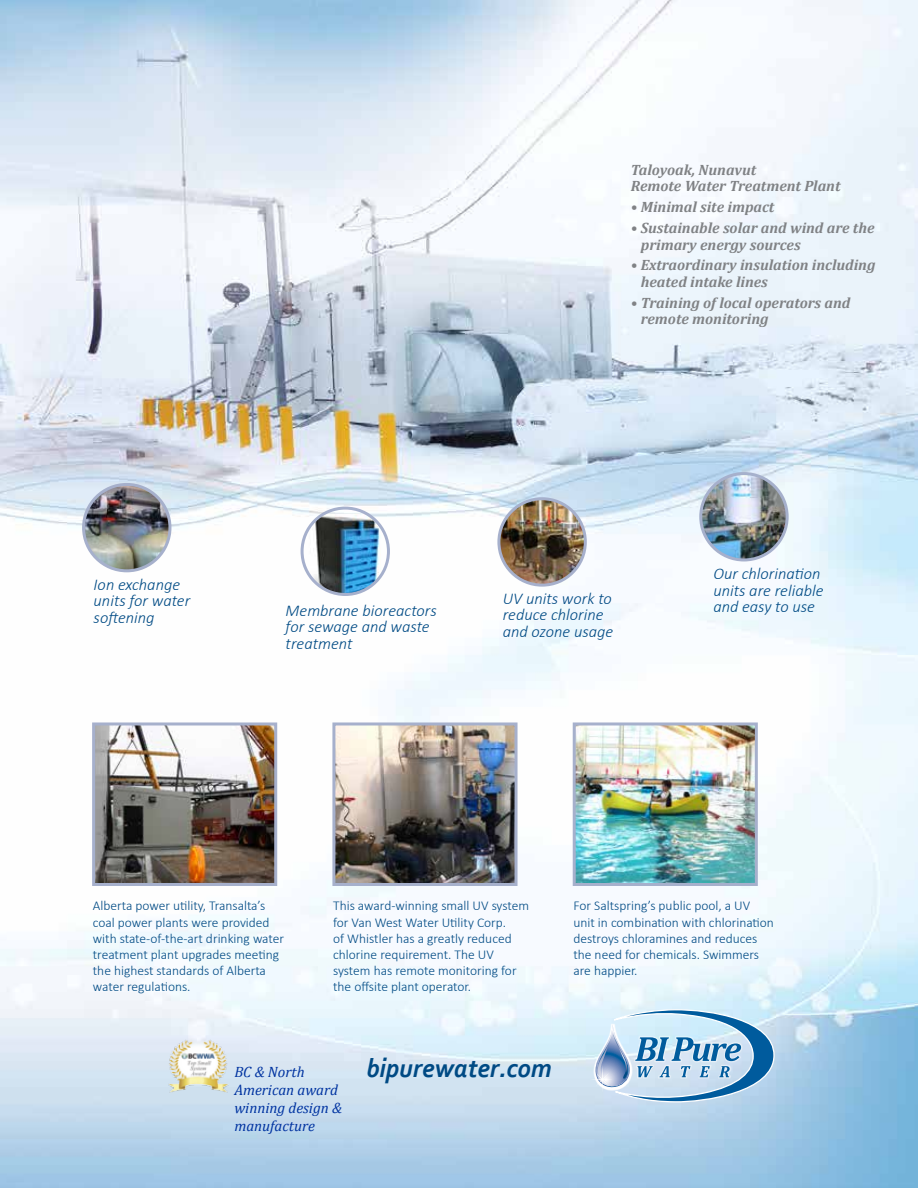
<style>
.page{position:relative;width:918px;height:1188px;background:#fff}
.page>*{position:absolute;margin:0;border:0;box-sizing:border-box;transform-origin:0 0}
.t1{font:italic 700 27px "Corbel";color:#004a84;scale:.96 1}
.t2{font:italic 300 16.5px/16.5px "Calibri";color:#004a84}
.t3{font:italic 700 15px/16.5px "Cambria";color:#808285}
.t4{font:italic 15px/18px "Cambria";color:#0033a0}
.t5{font:300 13.5px/16.2px "Calibri";color:#004a84}
</style>
<div class="page">
<img style="left:0;top:0;width:918px;height:1188px">
<img style="left:588px;top:1018px;width:2px;height:78px">
<svg style="left:590px;top:1008px;width:185px;height:95px;background:#a5c7e0"></svg>
<img style="left:96px;top:726px;width:177px;height:156px">
<div style="left:92px;top:722px;width:185px;height:164px;border:3px solid #a6b0cc"></div>
<img style="left:336px;top:726px;width:178px;height:156px">
<div style="left:332px;top:722px;width:186px;height:164px;border:3px solid #a6b0cc"></div>
<img style="left:577px;top:726px;width:177px;height:156px">
<div style="left:573px;top:722px;width:185px;height:164px;border:3px solid #a6b0cc"></div>
<img style="left:84px;top:484px;width:86px;height:87px;border-radius:43px">
<div style="left:82px;top:483px;width:89px;height:89px;border:3px solid #a6b0cc;border-radius:50%"></div>
<img style="left:499px;top:499px;width:86px;height:86px;border-radius:43px">
<div style="left:497px;top:497px;width:90px;height:90px;border:3px solid #a6b0cc;border-radius:50%"></div>
<img style="left:701px;top:474px;width:86px;height:86px;border-radius:43px">
<div style="left:699px;top:472px;width:90px;height:89px;border:3px solid #a6b0cc;border-radius:50%"></div>
<img style="left:166px;top:1039px;width:64px;height:54px">
<img style="left:302px;top:514px;width:79px;height:80px">
<div style="left:301px;top:507px;width:89px;height:89px;border:3px solid #a6b0cc;border-radius:50%"></div>
<p class="t3" style="left:631px;top:161px;width:211px">Taloyoak, Nunavut<br>Remote Water Treatment Plant</p>
<p class="t3" style="left:631px;top:198px;width:145px">• Minimal site impact</p>
<p class="t3" style="left:641px;top:219px;width:235px;text-indent:-10px">• Sustainable solar and wind are the primary energy sources</p>
<p class="t3" style="left:641px;top:257px;width:236px;text-indent:-10px">• Extraordinary insulation including heated intake lines</p>
<p class="t3" style="left:641px;top:294px;width:211px;text-indent:-10px">• Training of local operators and remote monitoring</p>
<p class="t2" style="left:94px;top:576px;width:98px">Ion exchange units for water softening</p>
<p class="t2" style="left:286px;top:602px;width:153px">Membrane bioreactors for sewage and waste treatment</p>
<p class="t2" style="left:503px;top:590px;width:112px">UV units work to reduce chlorine and ozone usage</p>
<p class="t2" style="left:713px;top:566px;width:112px">Our chlorination units are reliable and easy to use</p>
<p class="t5" style="left:93px;top:898px;width:193px">Alberta power utility, Transalta’s coal power plants were provided with state-of-the-art drinking water treatment plant upgrades meeting the highest standards of Alberta water regulations.</p>
<p class="t5" style="left:333px;top:898px;width:197px">This award-winning small UV system for Van West Water Utility Corp.<br>of Whistler has a greatly reduced chlorine requirement. The UV system has remote monitoring for the offsite plant operator.</p>
<p class="t5" style="left:573px;top:898px;width:202px">For Saltspring’s public pool, a UV unit in combination with chlorination destroys chloramines and reduces the need for chemicals. Swimmers are happier.</p>
<p class="t4" style="left:234px;top:1063px;width:109px">BC &amp; North<br>American award winning design &amp; manufacture</p>
<h1 class="t1" style="left:366px;top:1051px;width:195px">bipurewater.com</h1>
</div>
